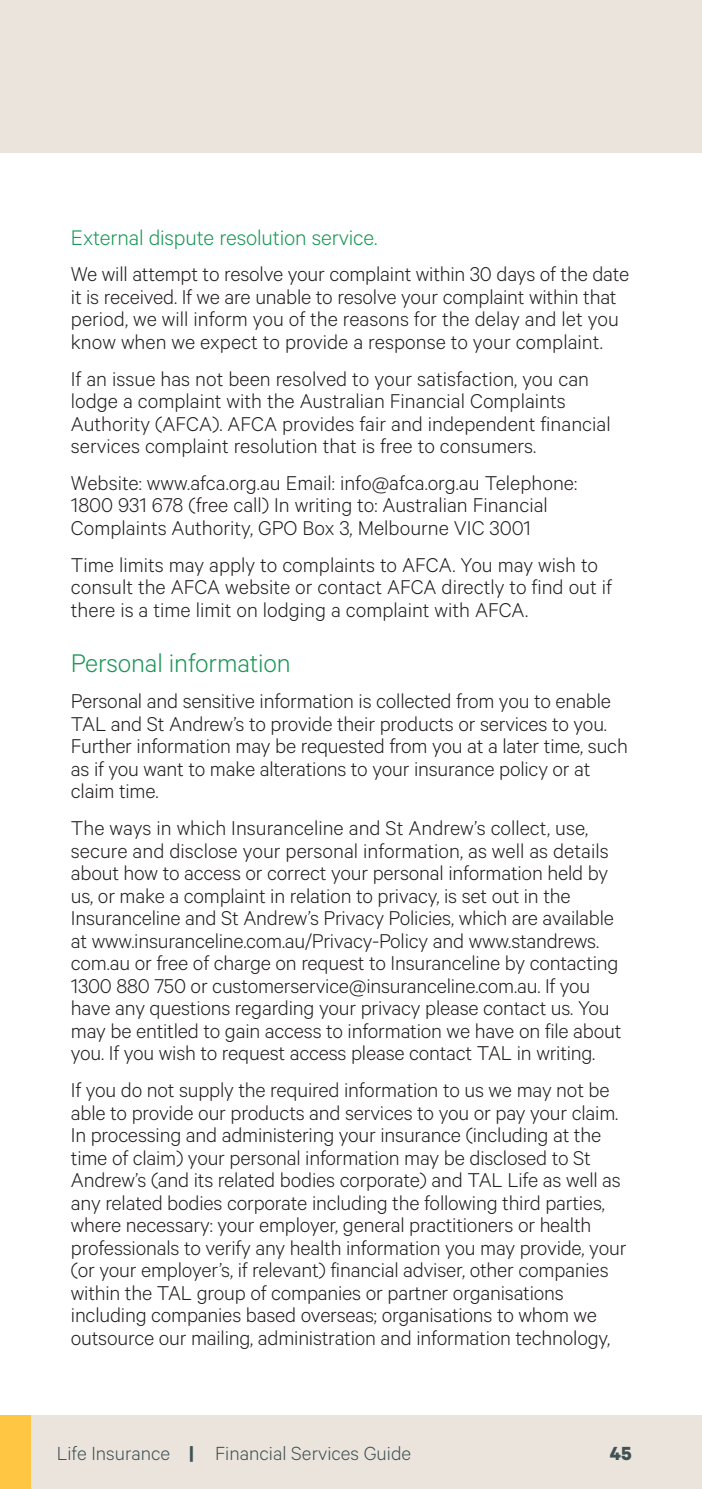
<style>
.page{position:relative;width:702px;height:1489px;background:#fff}
.page>*{position:absolute;margin:0;border:0;box-sizing:border-box;transform-origin:0 0}
.GREEN_SUB_HEAD{font:300 28.75px "Calibre";letter-spacing:-.005em;color:#1a9656}
.SUB_GREEN_HEADER{font:300 23.75px "Calibre";letter-spacing:-.005em;color:#1a9656}
.MAIN_BODY{font:300 22.5px/22.5px "Calibre";letter-spacing:-.01em;color:#231f20}
.t1{font:300 21.5px "Calibre";color:#405153}
.t2{font:700 21.5px "Calibre";color:#405153}
.s1{font-weight:700}
</style>
<div class="page">
<div style="left:0;top:0;width:702px;height:153px;background:#ebe4dc"></div>
<div style="left:0;top:1414px;width:702px;height:74px;background:#ebe4dc"></div>
<div style="left:0;top:1414px;width:30px;height:74px;background:#fec642"></div>
<hr style="left:0;top:1414px;width:1px;height:74px;background:#ebe4dc">
<p class="SUB_GREEN_HEADER" style="left:71px;top:223px;width:308px">External dispute resolution service.</p>
<p class="MAIN_BODY" style="left:71px;top:262px;width:560px">We will attempt to resolve your complaint within 30 days of the date it is received. If we are unable to resolve your complaint within that period, we will inform you of the reasons for the delay and let you know when we expect to provide a response to your complaint.</p>
<p class="MAIN_BODY" style="left:71px;top:366px;width:541px">If an issue has not been resolved to your satisfaction, you can lodge a complaint with the Australian Financial Complaints Authority (AFCA). AFCA provides fair and independent financial services complaint resolution that is free to consumers.</p>
<p class="MAIN_BODY" style="left:71px;top:470px;width:508px">Website: www.afca.org.au Email: info@afca.org.au Telephone:<br>1800 931 678 (free call) In writing to: Australian Financial<br>Complaints Authority, GPO Box 3, Melbourne VIC 3001</p>
<p class="MAIN_BODY" style="left:71px;top:552px;width:542px">Time limits may apply to complaints to AFCA. You may wish to consult the AFCA website or contact AFCA directly to find out if there is a time limit on lodging a complaint with AFCA.</p>
<p class="GREEN_SUB_HEAD" style="left:71px;top:646px;width:221px">Personal information</p>
<p class="MAIN_BODY" style="left:71px;top:689px;width:558px">Personal and sensitive information is collected from you to enable TAL and St Andrew’s to provide their products or services to you.<br>Further information may be requested from you at a later time, such as if you want to make alterations to your insurance policy or at claim time.</p>
<p class="MAIN_BODY" style="left:71px;top:815px;width:552px">The ways in which Insuranceline and St Andrew’s collect, use, secure and disclose your personal information, as well as details about how to access or correct your personal information held by us, or make a complaint in relation to privacy, is set out in the Insuranceline and St Andrew’s Privacy Policies, which are available at www.insuranceline.com.au/Privacy-Policy and www.standrews. com.au or free of charge on request to Insuranceline by contacting 1300 880 750 or customerservice@insuranceline.com.au. If you have any questions regarding your privacy please contact us. You may be entitled to gain access to information we have on file about you. If you wish to request access please contact TAL in writing.</p>
<p class="MAIN_BODY" style="left:71px;top:1077px;width:557px">If you do not supply the required information to us we may not be able to provide our products and services to you or pay your claim.<br>In processing and administering your insurance (including at the time of claim) your personal information may be disclosed to St Andrew’s (and its related bodies corporate) and TAL Life as well as any related bodies corporate including the following third parties, where necessary: your employer, general practitioners or health professionals to verify any health information you may provide, your (or your employer’s, if relevant) financial adviser, other companies within the TAL group of companies or partner organisations including companies based overseas; organisations to whom we outsource our mailing, administration and information technology,</p>
<p class="t1" style="left:57px;top:1440px;width:356px">Life Insurance <span class="s1">|</span> Financial Services Guide</p>
<p class="t2" style="left:609px;top:1439px;width:23px">45</p>
</div>
